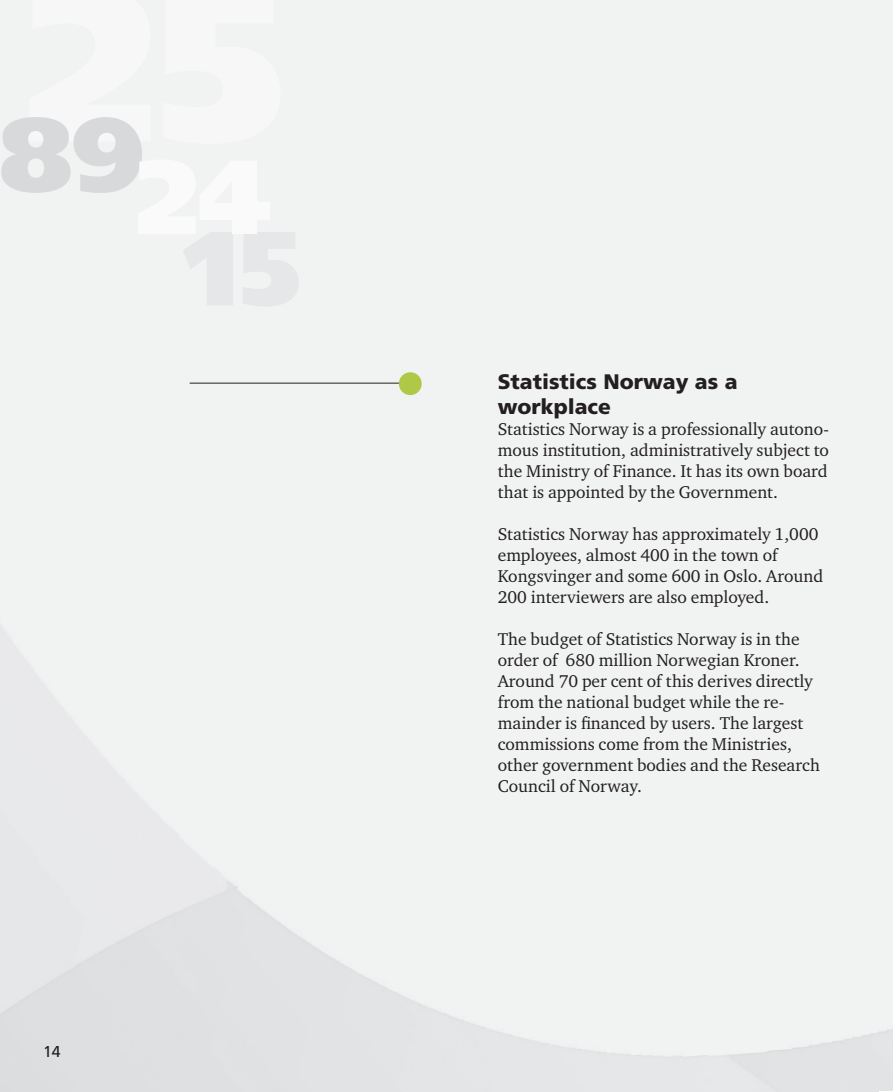
<style>
.page{position:relative;width:893px;height:1092px;background:#fff}
.page>*{position:absolute;margin:0;border:0;box-sizing:border-box;transform-origin:0 0}
.t1{font:900 105px "Frutiger";color:#d8d9db}
.t2{font:900 21px/25.2px "Frutiger";color:#231f20}
.t3{font:17.5px/21px "Charter ITC Std";color:#231f20}
.t4{font:15.75px "Frutiger";color:#231f20}
</style>
<div class="page">
<hr style="left:190px;top:383px;width:213px;height:1px;background:#231f20">
<div style="left:399px;top:372px;width:23px;height:23px;background:#afc845;border-radius:50%"></div>
<h1 class="t1" style="left:0;top:91px;width:287px">89<sup>25</sup></h1>
<p class="t4" style="left:43px;top:1042px;width:19px">14</p>
<p class="t2" style="left:498px;top:368px;width:241px">Statistics Norway as a workplace</p>
<p class="t3" style="left:498px;top:418px;width:333px;text-align:justify">Statistics Norway is a professionally autono&shy;mous institution, administratively subject to the Ministry of Finance. It has its own board that is appointed by the Government.</p>
<p class="t3" style="left:498px;top:523px;width:327px">Statistics Norway has approximately 1,000 employees, almost 400 in the town of Kongsvinger and some 600 in Oslo. Around 200 interviewers are also employed.</p>
<p class="t3" style="left:498px;top:628px;width:324px">The budget of Statistics Norway is in the order of 680 million Norwegian Kroner.<br>Around 70 per cent of this derives directly from the national budget while the re&shy;mainder is financed by users. The largest commissions come from the Ministries, other government bodies and the Research Council of Norway.</p>
</div>
